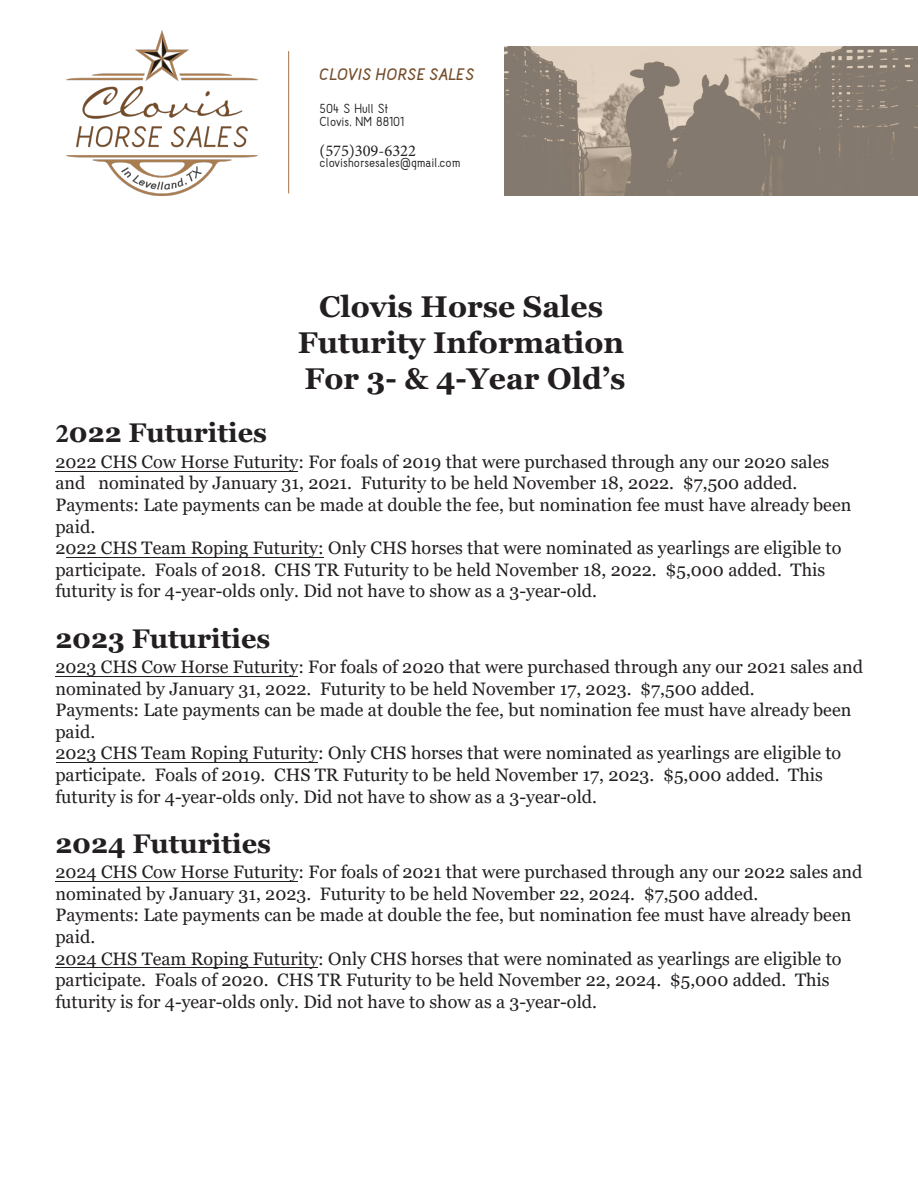
<style>
.page{position:relative;width:918px;height:1188px;background:#fff}
.page>*{position:absolute;margin:0;border:0;box-sizing:border-box;transform-origin:0 0}
.t1{font:700 30px/36px "Georgia";color:#231f20;text-align:center}
.t2{font:700 27px "Georgia";color:#231f20}
.t3{font:italic 700 21px "Acid";color:#754c29}
.t4{font:18px/21.6px "Georgia";color:#231f20}
.t5{font:500 16.5px/13.5px "Acid";color:#231f20}
.t6{font:16.5px "Minion Pro";color:#231f20}
.s1{font-family:"Minion Pro"}
</style>
<div class="page">
<img style="left:66px;top:31px;width:192px;height:165px">
<hr style="left:288px;top:51px;width:1px;height:142px;background:#a97c51">
<img style="left:504px;top:47px;width:414px;height:149px">
<hr style="left:56px;top:967px;width:262px;height:1px;background:#231f20">
<hr style="left:56px;top:881px;width:242px;height:1px;background:#231f20">
<hr style="left:56px;top:762px;width:262px;height:1px;background:#231f20">
<hr style="left:56px;top:676px;width:242px;height:1px;background:#231f20">
<hr style="left:66px;top:557px;width:257px;height:1px;background:#231f20">
<hr style="left:56px;top:471px;width:242px;height:1px;background:#231f20">
<p class="t3" style="left:320px;top:67px;width:157px">CLOVIS HORSE SALES</p>
<p class="t5" style="left:320px;top:102px;width:86px">504 S Hull St<br>Clovis, NM 88101</p>
<p class="t6" style="left:320px;top:140px;width:98px">(575)309-6322</p>
<p class="t5" style="left:320px;top:157px;width:142px">clovishorsesales@gmail.com</p>
<h1 class="t1" style="left:298px;top:289px;width:329px">Clovis Horse Sales<br>Futurity Information<br>For 3- &amp; 4-Year Old’s</h1>
<h2 class="t2" style="left:55px;top:416px;width:213px"><span class="s1">2</span>022 Futurities</h2>
<p class="t4" style="left:55px;top:451px;width:797px">2022 CHS Cow Horse Futurity: For foals of 2019 that were purchased through any our 2020 sales and nominated by January 31, 2021. Futurity to be held November 18, 2022. $7,500 added.<br>Payments: Late payments can be made at double the fee, but nomination fee must have already been paid.<br>2022 CHS Team Roping Futurity: Only CHS horses that were nominated as yearlings are eligible to participate. Foals of 2018. CHS TR Futurity to be held November 18, 2022. $5,000 added. This futurity is for 4-year-olds only. Did not have to show as a 3-year-old.</p>
<h2 class="t2" style="left:55px;top:621px;width:217px">2023 Futurities</h2>
<p class="t4" style="left:55px;top:656px;width:809px">2023 CHS Cow Horse Futurity: For foals of 2020 that were purchased through any our 2021 sales and nominated by January 31, 2022. Futurity to be held November 17, 2023. $7,500 added.<br>Payments: Late payments can be made at double the fee, but nomination fee must have already been paid.<br>2023 CHS Team Roping Futurity: Only CHS horses that were nominated as yearlings are eligible to participate. Foals of 2019. CHS TR Futurity to be held November 17, 2023. $5,000 added. This futurity is for 4-year-olds only. Did not have to show as a 3-year-old.</p>
<h2 class="t2" style="left:55px;top:826px;width:217px">2024 Futurities</h2>
<p class="t4" style="left:55px;top:862px;width:809px">2024 CHS Cow Horse Futurity: For foals of 2021 that were purchased through any our 2022 sales and nominated by January 31, 2023. Futurity to be held November 22, 2024. $7,500 added.<br>Payments: Late payments can be made at double the fee, but nomination fee must have already been paid.<br>2024 CHS Team Roping Futurity: Only CHS horses that were nominated as yearlings are eligible to participate. Foals of 2020. CHS TR Futurity to be held November 22, 2024. $5,000 added. This futurity is for 4-year-olds only. Did not have to show as a 3-year-old.</p>
</div>
